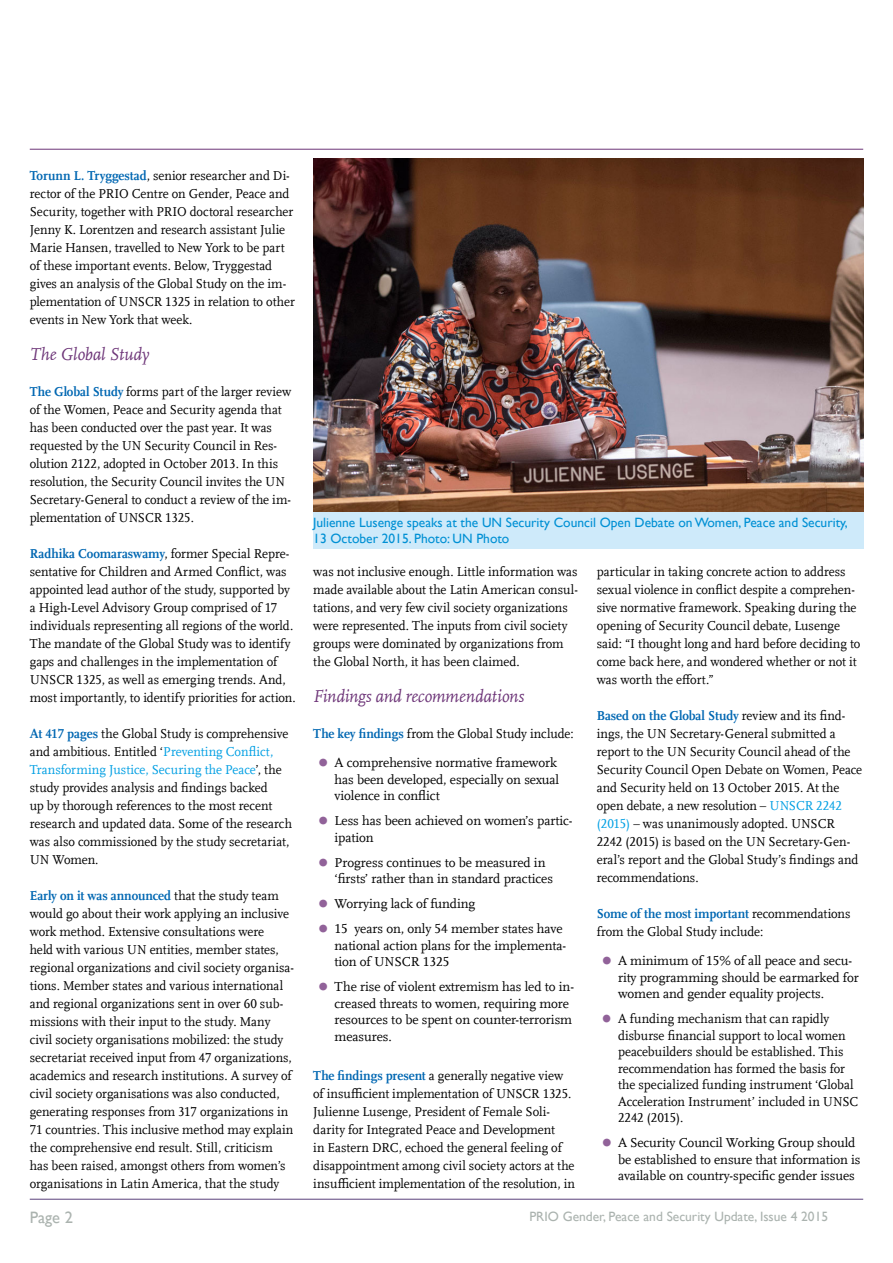
<style>
.page{position:relative;width:893px;height:1263px;background:#fff}
.page>*{position:absolute;margin:0;border:0;box-sizing:border-box;transform-origin:0 0}
.t1{font:italic 18px "Scala Offc Pro";letter-spacing:-.005em;color:#6d3578;scale:.96 1}
.t2{font:16.5px "Gill Sans";color:#abb3af}
.t3{font:13.5px/18px "Scala Offc Pro";letter-spacing:-.005em;color:#000;scale:.96 1}
.t4{font:13.5px/16.5px "Scala Offc Pro";letter-spacing:-.005em;color:#000}
.t5{font:13.5px/16.2px "Gill Sans";color:#0090d4}
.t6{font:13.5px "Gill Sans";color:#abb3af}
.s1{font-weight:700;color:#0067b2}
.s2{color:#009fe3}
.s3{font-size:33px;color:#916299}
</style>
<div class="page">
<hr style="left:30px;top:1199px;width:833px;height:1px;background:#5a417c">
<hr style="left:30px;top:149px;width:833px;height:1px;background:#6d3578">
<div style="left:313px;top:511px;width:550px;height:37px;background:#ceeafa"></div>
<img style="left:313px;top:158px;width:550px;height:353px">
<p class="t3" style="left:30px;top:167px;width:278px"><span class="s1">Torunn L. Tryggestad</span>, senior researcher and Di&shy;rector of the PRIO Centre on Gender, Peace and Security, together with PRIO doctoral researcher Jenny K. Lorentzen and research assistant Julie Marie Hansen, travelled to New York to be part of these important events. Below, Tryggestad gives an analysis of the Global Study on the im&shy;plementation of UNSCR 1325 in relation to other events in New York that week.</p>
<h1 class="t1" style="left:30px;top:343px;width:126px">The Global Study</h1>
<p class="t3" style="left:30px;top:383px;width:274px"><span class="s1">The Global Study</span> forms part of the larger review of the Women, Peace and Security agenda that has been conducted over the past year. It was requested by the UN Security Council in Res&shy;olution 2122, adopted in October 2013. In this resolution, the Security Council invites the UN Secretary-General to conduct a review of the im&shy;plementation of UNSCR 1325.</p>
<p class="t3" style="left:30px;top:545px;width:279px"><span class="s1">Radhika Coomaraswamy</span>, former Special Repre&shy;sentative for Children and Armed Conflict, was appointed lead author of the study, supported by a High-Level Advisory Group comprised of 17 individuals representing all regions of the world.<br>The mandate of the Global Study was to identify gaps and challenges in the implementation of UNSCR 1325, as well as emerging trends. And, most importantly, to identify priorities for action.</p>
<p class="t3" style="left:30px;top:724px;width:275px"><span class="s1">At 417 pages</span> the Global Study is comprehensive and ambitious. Entitled ‘<span class="s2">Preventing Conflict, Transforming Justice, Securing the Peace</span>’, the study provides analysis and findings backed<br>up by thorough references to the most recent research and updated data. Some of the research was also commissioned by the study secretariat, UN Women.</p>
<p class="t3" style="left:30px;top:886px;width:277px"><span class="s1">Early on it was announced</span> that the study team would go about their work applying an inclusive work method. Extensive consultations were<br>held with various UN entities, member states, regional organizations and civil society organisa&shy;tions. Member states and various international and regional organizations sent in over 60 sub&shy;missions with their input to the study. Many civil society organisations mobilized: the study secretariat received input from 47 organizations, academics and research institutions. A survey of civil society organisations was also conducted, generating responses from 317 organizations in 71 countries. This inclusive method may explain the comprehensive end result. Still, criticism has been raised, amongst others from women’s organisations in Latin America, that the study</p>
<p class="t5" style="left:313px;top:514px;width:536px">Julienne Lusenge speaks at the UN Security Council Open Debate on Women, Peace and Security,<br>13 October 2015. Photo: UN Photo</p>
<p class="t3" style="left:313px;top:562px;width:277px">was not inclusive enough. Little information was made available about the Latin American consul&shy;tations, and very few civil society organizations were represented. The inputs from civil society groups were dominated by organizations from the Global North, it has been claimed.</p>
<h1 class="t1" style="left:313px;top:685px;width:221px">Findings and recommendations</h1>
<p class="t3" style="left:313px;top:725px;width:273px"><span class="s1">The key findings</span> from the Global Study include:</p>
<p class="t4" style="left:334px;top:755px;width:226px;text-indent:-17px"><span class="s3">•</span> A comprehensive normative framework has been developed, especially on sexual violence in conflict</p>
<p class="t4" style="left:334px;top:813px;width:239px;text-indent:-17px"><span class="s3">•</span> Less has been achieved on women’s partic&shy;ipation</p>
<p class="t4" style="left:334px;top:854px;width:220px;text-indent:-17px"><span class="s3">•</span> Progress continues to be measured in ‘firsts’ rather than in standard practices</p>
<p class="t4" style="left:317px;top:896px;width:159px"><span class="s3">•</span> Worrying lack of funding</p>
<p class="t4" style="left:334px;top:921px;width:233px;text-indent:-17px"><span class="s3">•</span> 15 years on, only 54 member states have national action plans for the implementa&shy;tion of UNSCR 1325</p>
<p class="t4" style="left:334px;top:979px;width:241px;text-indent:-17px"><span class="s3">•</span> The rise of violent extremism has led to in&shy;creased threats to women, requiring more resources to be spent on counter-terrorism measures.</p>
<p class="t3" style="left:313px;top:1067px;width:274px"><span class="s1">The findings present</span> a generally negative view of insufficient implementation of UNSCR 1325.<br>Julienne Lusenge, President of Female Soli&shy;darity for Integrated Peace and Development<br>in Eastern DRC, echoed the general feeling of disappointment among civil society actors at the insufficient implementation of the resolution, in</p>
<p class="t3" style="left:597px;top:563px;width:276px">particular in taking concrete action to address sexual violence in conflict despite a comprehen&shy;sive normative framework. Speaking during the opening of Security Council debate, Lusenge said: “I thought long and hard before deciding to come back here, and wondered whether or not it was worth the effort.”</p>
<p class="t3" style="left:597px;top:706px;width:278px"><span class="s1">Based on the Global Study</span> review and its find&shy;ings, the UN Secretary-General submitted a report to the UN Security Council ahead of the Security Council Open Debate on Women, Peace and Security held on 13 October 2015. At the open debate, a new resolution – <span class="s2">UNSCR 2242 (2015)</span> – was unanimously adopted. UNSCR 2242 (2015) is based on the UN Secretary-Gen&shy;eral’s report and the Global Study’s findings and recommendations.</p>
<p class="t3" style="left:597px;top:905px;width:266px"><span class="s1">Some of the most important</span> recommendations from the Global Study include:</p>
<p class="t4" style="left:618px;top:953px;width:242px;text-indent:-17px"><span class="s3">•</span> A minimum of 15% of all peace and secu&shy;rity programming should be earmarked for women and gender equality projects.</p>
<p class="t3" style="left:618px;top:1011px;width:252px;line-height:16.5px;text-indent:-17px"><span class="s3">•</span> A funding mechanism that can rapidly disburse financial support to local women peacebuilders should be established. This recommendation has formed the basis for the specialized funding instrument ‘Global Acceleration Instrument’ included in UNSC 2242 (2015).</p>
<p class="t4" style="left:618px;top:1135px;width:244px;text-indent:-17px"><span class="s3">•</span> A Security Council Working Group should be established to ensure that information is available on country-specific gender issues</p>
<p class="t2" style="left:30px;top:1208px;width:45px">Page 2</p>
<p class="t6" style="left:529px;top:1209px;width:300px">PRIO Gender, Peace and Security Update, Issue 4 2015</p>
</div>
